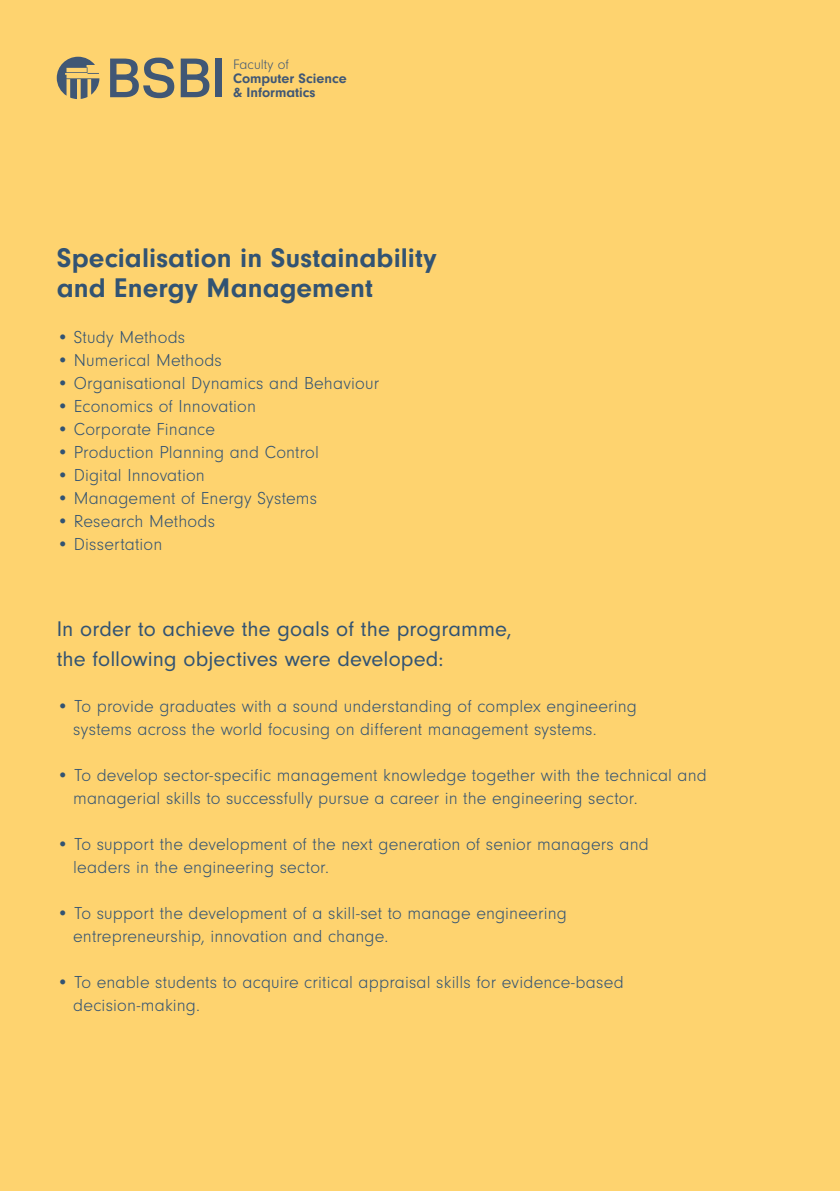
<style>
.page{position:relative;width:840px;height:1191px;background:#fff}
.page>*{position:absolute;margin:0;border:0;box-sizing:border-box;transform-origin:0 0}
.t1{font:700 28px/30px "Neuzeit Gro";letter-spacing:.005em;color:#325373}
.t2{font:22px/30px "Neuzeit Gro";letter-spacing:.005em;color:#325373}
.t3{font:300 18px/23px "Neuzeit Gro";letter-spacing:.01em;color:#325373}
.t4{font:700 14.2px/14.2px "Neuzeit Gro";color:#405775}
.t5{font:300 14.2px "Neuzeit Gro";color:#405775}
</style>
<div class="page">
<div style="left:0;top:0;width:839px;height:1191px;background:#fed36f"></div>
<svg style="left:57px;top:57px;width:42px;height:42px"></svg>
<svg style="left:110px;top:58px;width:64px;height:40px"></svg>
<svg style="left:180px;top:59px;width:29px;height:38px"></svg>
<div style="left:215px;top:59px;width:7px;height:38px;background:#405775"></div>
<p class="t5" style="left:233px;top:57px;width:58px">Faculty of</p>
<p class="t4" style="left:233px;top:71px;width:115px">Computer Science &amp; Informatics</p>
<h1 class="t1" style="left:57px;top:243px;width:381px">Specialisation in Sustainability and Energy Management</h1>
<p class="t3" style="left:57px;top:326px;width:130px">• Study Methods</p>
<p class="t3" style="left:57px;top:349px;width:167px">• Numerical Methods</p>
<p class="t3" style="left:57px;top:372px;width:324px">• Organisational Dynamics and Behaviour</p>
<p class="t3" style="left:57px;top:395px;width:201px">• Economics of Innovation</p>
<p class="t3" style="left:57px;top:418px;width:160px">• Corporate Finance</p>
<p class="t3" style="left:57px;top:441px;width:263px">• Production Planning and Control</p>
<p class="t3" style="left:57px;top:464px;width:149px">• Digital Innovation</p>
<p class="t3" style="left:57px;top:487px;width:262px">• Management of Energy Systems</p>
<p class="t3" style="left:57px;top:510px;width:160px">• Research Methods</p>
<p class="t3" style="left:57px;top:533px;width:107px">• Dissertation</p>
<p class="t2" style="left:57px;top:614px;width:456px">In order to achieve the goals of the programme, the following objectives were developed:</p>
<p class="t3" style="left:73px;top:695px;width:565px;text-indent:-16px">• To provide graduates with a sound understanding of complex engineering systems across the world focusing on different management systems.</p>
<p class="t3" style="left:73px;top:764px;width:635px;text-indent:-16px">• To develop sector-specific management knowledge together with the technical and managerial skills to successfully pursue a career in the engineering sector.</p>
<p class="t3" style="left:73px;top:833px;width:576px;text-indent:-16px">• To support the development of the next generation of senior managers and leaders in the engineering sector.</p>
<p class="t3" style="left:73px;top:902px;width:495px;text-indent:-16px">• To support the development of a skill-set to manage engineering entrepreneurship, innovation and change.</p>
<p class="t3" style="left:73px;top:971px;width:551px;text-indent:-16px">• To enable students to acquire critical appraisal skills for evidence-based decision-making.</p>
</div>
